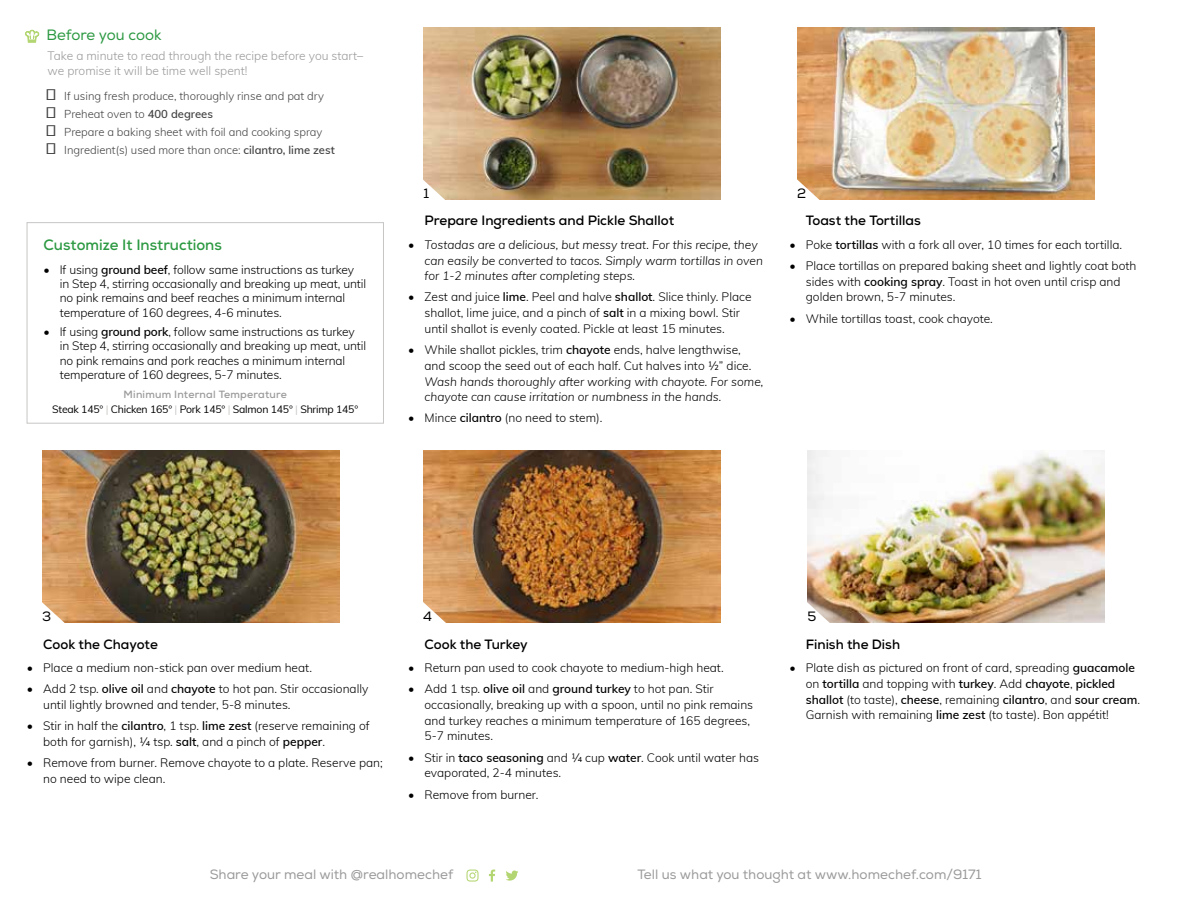
<style>
.page{position:relative;width:1188px;height:918px;background:#fff}
.page>*{position:absolute;margin:0;border:0;box-sizing:border-box;transform-origin:0 0}
.t1{font:700 15px "Nexa";color:#2c9942}
.t2{font:15px "Nexa";letter-spacing:-.005em;color:#2c9942}
.t3{font:700 13.5px "Nexa";color:#000}
.t4{font:13.5px "Nexa";color:#9a9a9a}
.t5{font:13.5px "Nexa";color:#000}
.t6{font:300 12px/15.8px "Muli";color:#000}
.t7{font:italic 300 12px/15.8px "Muli";color:#000}
.t8{font:300 12px/15px "Muli";color:#9a9a9a}
.t9{font:300 11.25px/18px "Muli";color:#414241}
.t10{font:10.5px "Muli";letter-spacing:-.02em;color:#000}
.t11{font:700 10.5px "Nexa";letter-spacing:.02em;color:#9a9a9a}
.s1{font-weight:600}
.s2{color:#c7c6c5}
.s3{font-style:normal}
</style>
<div class="page">
<div style="left:27px;top:222px;width:357px;height:202px;border:1px solid #c7c6c5"></div>
<svg style="left:25px;top:30px;width:14px;height:12px"></svg>
<svg style="left:489px;top:870px;width:6px;height:12px"></svg>
<svg style="left:466px;top:870px;width:13px;height:12px"></svg>
<svg style="left:506px;top:871px;width:12px;height:10px"></svg>
<img style="left:42px;top:450px;width:297px;height:173px">
<img style="left:423px;top:450px;width:297px;height:173px">
<img style="left:423px;top:27px;width:297px;height:173px">
<img style="left:808px;top:450px;width:297px;height:173px">
<img style="left:797px;top:27px;width:297px;height:173px">
<svg style="left:423px;top:178px;width:24px;height:22px"></svg>
<svg style="left:797px;top:178px;width:24px;height:22px"></svg>
<svg style="left:42px;top:601px;width:24px;height:22px"></svg>
<svg style="left:423px;top:601px;width:24px;height:22px"></svg>
<svg style="left:807px;top:601px;width:24px;height:22px"></svg>
<p class="t2" style="left:46px;top:26px;width:117px">Before you cook</p>
<p class="t8" style="left:48px;top:47px;width:317px">Take a minute to read through the recipe before you start– we promise it will be time well spent!</p>
<p class="t9" style="left:64px;top:87px;width:272px">If using fresh produce, thoroughly rinse and pat dry Preheat oven to <span class="s1">400 degrees<br></span>Prepare a baking sheet with foil and cooking spray Ingredient(s) used more than once: <span class="s1">cilantro, lime zest</span></p>
<p class="t1" style="left:44px;top:235px;width:180px">Customize It Instructions</p>
<p class="t6" style="left:60px;top:262px;width:308px;line-height:14.2px;text-indent:-16px">• If using <span class="s1">ground beef</span>, follow same instructions as turkey in Step 4, stirring occasionally and breaking up meat, until no pink remains and beef reaches a minimum internal temperature of 160 degrees, 4-6 minutes.</p>
<p class="t6" style="left:60px;top:324px;width:308px;line-height:14.2px;text-indent:-16px">• If using <span class="s1">ground pork</span>, follow same instructions as turkey in Step 4, stirring occasionally and breaking up meat, until no pink remains and pork reaches a minimum internal temperature of 160 degrees, 5-7 minutes.</p>
<p class="t11" style="left:124px;top:387px;width:165px">Minimum Internal Temperature</p>
<p class="t10" style="left:52px;top:401px;width:308px">Steak 145° <span class="s2">|</span> Chicken 165° <span class="s2">|</span> Pork 145° <span class="s2">|</span> Salmon 145° <span class="s2">|</span> Shrimp 145°</p>
<p class="t5" style="left:423px;top:185px;width:7px">1</p>
<p class="t3" style="left:425px;top:212px;width:251px">Prepare Ingredients and Pickle Shallot</p>
<p class="t7" style="left:425px;top:236px;width:340px;text-indent:-16px"><span class="s3">•</span> Tostadas are a delicious, but messy treat. For this recipe, they can easily be converted to tacos. Simply warm tortillas in oven for 1-2 minutes after completing steps.</p>
<p class="t6" style="left:425px;top:289px;width:329px;text-indent:-16px">• Zest and juice <span class="s1">lime</span>. Peel and halve <span class="s1">shallot</span>. Slice thinly. Place shallot, lime juice, and a pinch of <span class="s1">salt</span> in a mixing bowl. Stir until shallot is evenly coated. Pickle at least 15 minutes.</p>
<p class="t6" style="left:425px;top:341px;width:328px;text-indent:-16px">• While shallot pickles, trim <span class="s1">chayote</span> ends, halve lengthwise, and scoop the seed out of each half. Cut halves into ½” dice.</p>
<p class="t7" style="left:425px;top:373px;width:340px">Wash hands thoroughly after working with chayote. For some, chayote can cause irritation or numbness in the hands.</p>
<p class="t6" style="left:408px;top:410px;width:196px">• Mince <span class="s1">cilantro</span> (no need to stem).</p>
<p class="t5" style="left:797px;top:185px;width:11px">2</p>
<p class="t3" style="left:806px;top:212px;width:117px">Toast the Tortillas</p>
<p class="t6" style="left:790px;top:236px;width:334px">• Poke <span class="s1">tortillas</span> with a fork all over, 10 times for each tortilla.</p>
<p class="t6" style="left:806px;top:257px;width:332px;text-indent:-16px">• Place tortillas on prepared baking sheet and lightly coat both sides with <span class="s1">cooking spray</span>. Toast in hot oven until crisp and golden brown, 5-7 minutes.</p>
<p class="t6" style="left:790px;top:310px;width:205px">• While tortillas toast, cook chayote.</p>
<p class="t5" style="left:42px;top:608px;width:11px">3</p>
<p class="t5" style="left:423px;top:608px;width:10px">4</p>
<p class="t5" style="left:808px;top:608px;width:10px">5</p>
<p class="t3" style="left:43px;top:636px;width:116px">Cook the Chayote</p>
<p class="t6" style="left:27px;top:659px;width:287px">• Place a medium non-stick pan over medium heat.</p>
<p class="t6" style="left:43px;top:681px;width:327px;text-indent:-16px">• Add 2 tsp. <span class="s1">olive oil</span> and <span class="s1">chayote</span> to hot pan. Stir occasionally until lightly browned and tender, 5-8 minutes.</p>
<p class="t6" style="left:43px;top:717px;width:328px;text-indent:-16px">• Stir in half the <span class="s1">cilantro</span>, 1 tsp. <span class="s1">lime zest</span> (reserve remaining of both for garnish), ¼ tsp. <span class="s1">salt</span>, and a pinch of <span class="s1">pepper</span>.</p>
<p class="t6" style="left:43px;top:754px;width:341px;text-indent:-16px">• Remove from burner. Remove chayote to a plate. Reserve pan; no need to wipe clean.</p>
<p class="t3" style="left:424px;top:635px;width:105px">Cook the Turkey</p>
<p class="t6" style="left:408px;top:659px;width:317px">• Return pan used to cook chayote to medium-high heat.</p>
<p class="t6" style="left:424px;top:681px;width:330px;text-indent:-16px">• Add 1 tsp. <span class="s1">olive oil</span> and <span class="s1">ground turkey</span> to hot pan. Stir occasionally, breaking up with a spoon, until no pink remains and turkey reaches a minimum temperature of 165 degrees, 5-7 minutes.</p>
<p class="t6" style="left:424px;top:749px;width:336px;text-indent:-16px">• Stir in <span class="s1">taco seasoning</span> and ¼ cup <span class="s1">water</span>. Cook until water has evaporated, 2-4 minutes.</p>
<p class="t6" style="left:408px;top:786px;width:132px">• Remove from burner.</p>
<p class="t3" style="left:806px;top:635px;width:96px">Finish the Dish</p>
<p class="t6" style="left:806px;top:659px;width:336px;text-indent:-16px">• Plate dish as pictured on front of card, spreading <span class="s1">guacamole </span>on <span class="s1">tortilla</span> and topping with <span class="s1">turkey</span>. Add <span class="s1">chayote</span>, <span class="s1">pickled shallot</span> (to taste), <span class="s1">cheese</span>, remaining <span class="s1">cilantro</span>, and <span class="s1">sour cream</span>.<br>Garnish with remaining <span class="s1">lime zest</span> (to taste). Bon appétit!</p>
<p class="t4" style="left:210px;top:867px;width:245px">Share your meal with @realhomechef</p>
<p class="t4" style="left:638px;top:867px;width:345px">Tell us what you thought at www.homechef.com/9171</p>
</div>
